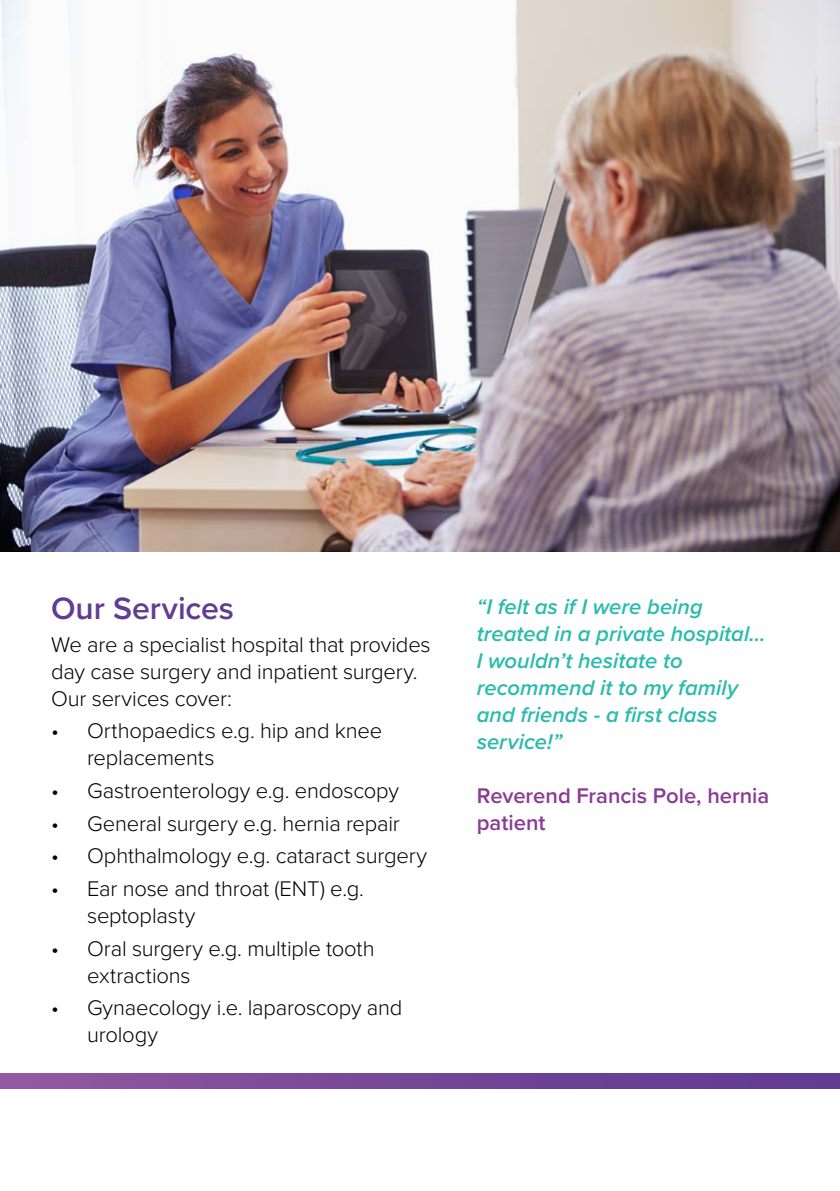
<style>
.page{position:relative;width:840px;height:1191px;background:#fff}
.page>*{position:absolute;margin:0;border:0;box-sizing:border-box;transform-origin:0 0}
.t1{font:600 32px "Proxima Nova";letter-spacing:-.005em;color:#623c93}
.t2{font:300 22px/27px "Proxima Nova";letter-spacing:-.01em;color:#000}
.t3{font:italic 600 22px/27px "Proxima Nova";color:#2bbbad}
.t4{font:600 22px/27px "Proxima Nova";color:#8a3b94}
</style>
<div class="page">
<img style="left:0;top:0;width:839px;height:551px">
<svg style="left:0;top:1073px;width:839px;height:15px;background:#764898"></svg>
<h1 class="t1" style="left:51px;top:584px;width:184px">Our Services</h1>
<p class="t2" style="left:51px;top:629px;width:381px">We are a specialist hospital that provides day case surgery and inpatient surgery.<br>Our services cover:</p>
<p class="t2" style="left:87px;top:716px;width:297px;text-indent:-36px">• Orthopaedics e.g. hip and knee replacements</p>
<p class="t2" style="left:51px;top:776px;width:349px">• Gastroenterology e.g. endoscopy</p>
<p class="t2" style="left:51px;top:808px;width:350px">• General surgery e.g. hernia repair</p>
<p class="t2" style="left:51px;top:841px;width:377px">• Ophthalmology e.g. cataract surgery</p>
<p class="t2" style="left:87px;top:874px;width:278px;text-indent:-36px">• Ear nose and throat (ENT) e.g. septoplasty</p>
<p class="t2" style="left:87px;top:933px;width:289px;text-indent:-36px">• Oral surgery e.g. multiple tooth extractions</p>
<p class="t2" style="left:87px;top:993px;width:317px;text-indent:-36px">• Gynaecology i.e. laparoscopy and urology</p>
<p class="t3" style="left:476px;top:593px;width:290px">“I felt as if I were being treated in a private hospital...<br>I wouldn’t hesitate to recommend it to my family and friends - a first class service!”</p>
<p class="t4" style="left:476px;top:782px;width:294px">Reverend Francis Pole, hernia patient</p>
</div>
